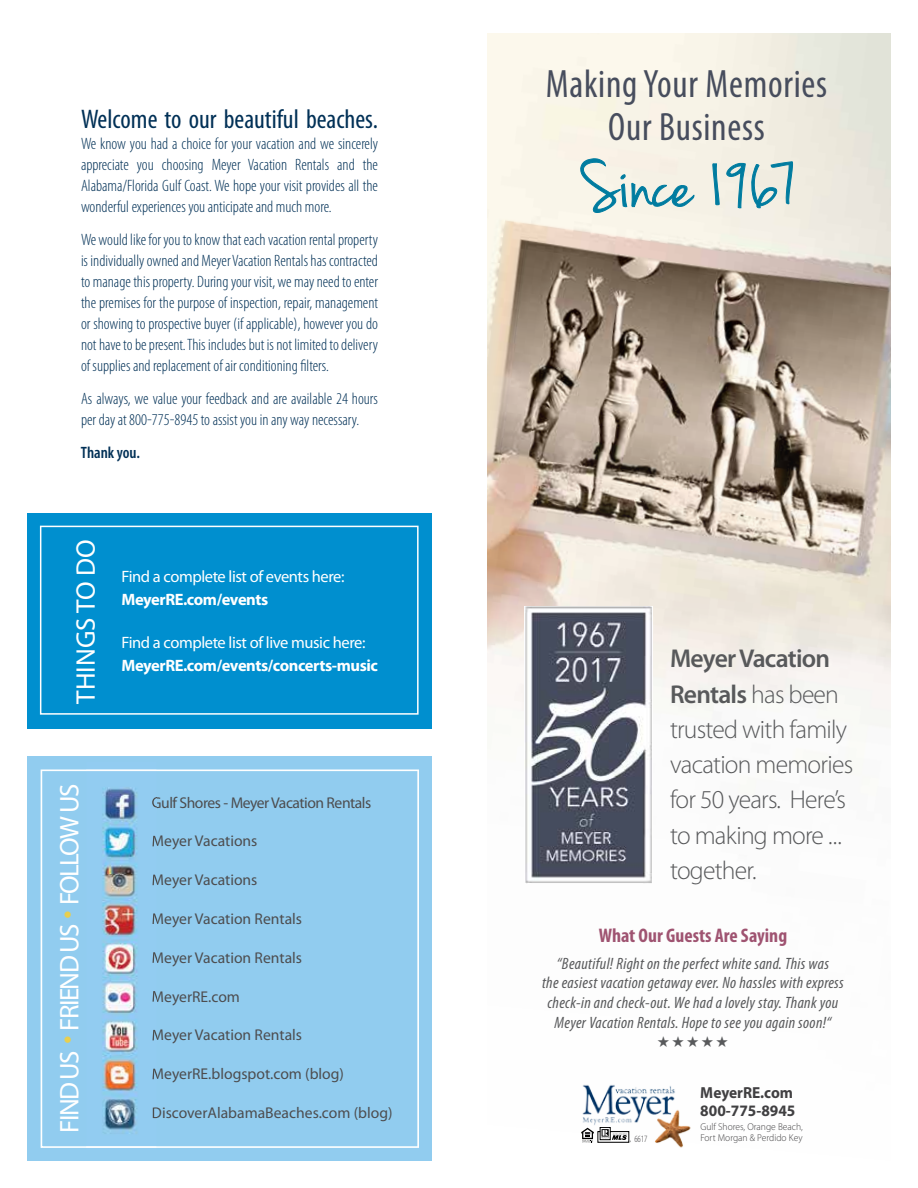
<style>
.page{position:relative;width:918px;height:1188px;background:#fff}
.page>*{position:absolute;margin:0;border:0;box-sizing:border-box;transform-origin:0 0}
.t1{font:72.3px "Jenna Sue";letter-spacing:-.01em;color:#007ca0;scale:1.17 1}
.t2{font:condensed 39.75px/43px "Myriad Pro";letter-spacing:.02em;color:#474d5d;text-align:center;scale:.96 1}
.t3{font:condensed 27px "Myriad Pro";color:#003056}
.t4{font:27px "Myriad Pro";letter-spacing:-.06em;color:#fff}
.t5{font:27px "Myriad Pro";color:#fff}
.t6{font:300 25.95px/35.2px "Myriad Pro";letter-spacing:-.03em;color:#58595b}
.t7{font:700 condensed 19.8px "Myriad Pro";color:#9f5371}
.t8{font:300 condensed 16.5px/21px "Myriad Pro";color:#003056;text-align:justify}
.t9{font:italic condensed 16.5px/19.8px "Myriad Pro";letter-spacing:.02em;color:#58595b;text-align:center}
.t10{font:16.5px "Myriad Pro";letter-spacing:-.025em;color:#fff}
.t11{font:700 16.5px "Myriad Pro";letter-spacing:-.025em;color:#fff}
.t12{font:600 condensed 16.5px "Myriad Pro";color:#003056}
.t13{font:700 16.05px/17.9px "Myriad Pro";color:#414042;scale:.96 1}
.t14{font:15.6px "Myriad Pro";color:#4d4d4f}
.t15{font:15.6px "Myriad Pro";letter-spacing:-.03em;color:#4d4d4f}
.t16{font:300 9.9px/11.1px "Myriad Pro";color:#414042;scale:.96 1}
.t17{font:300 condensed 9.6px "Myriad Pro";color:#414042;scale:.96 1}
.s1{font-family:"Century Gothic";font-size:21px;color:#e8cf4f}
.s2{font-weight:600}
</style>
<div class="page">
<div style="left:27px;top:513px;width:405px;height:216px;background:#008fcf"></div>
<svg style="left:40px;top:526px;width:379px;height:189px"></svg>
<div style="left:27px;top:756px;width:405px;height:405px;background:#91ccef"></div>
<svg style="left:41px;top:770px;width:378px;height:378px"></svg>
<img style="left:86px;top:770px;width:71px;height:378px">
<img style="left:152px;top:796px;width:5px;height:15px">
<img style="left:153px;top:836px;width:4px;height:14px">
<img style="left:153px;top:875px;width:4px;height:14px">
<img style="left:153px;top:913px;width:4px;height:14px">
<img style="left:153px;top:952px;width:4px;height:14px">
<img style="left:153px;top:991px;width:4px;height:14px">
<img style="left:153px;top:1029px;width:4px;height:15px">
<img style="left:153px;top:1068px;width:4px;height:15px">
<img style="left:153px;top:1107px;width:4px;height:14px">
<img style="left:488px;top:33px;width:403px;height:851px">
<img style="left:582px;top:1084px;width:109px;height:64px">
<svg style="left:581px;top:1127px;width:50px;height:16px"></svg>
<img style="left:525px;top:606px;width:127px;height:277px">
<svg style="left:580px;top:158px;width:115px;height:55px;background:#dde5de"></svg>
<svg style="left:712px;top:163px;width:8px;height:42px"></svg>
<svg style="left:726px;top:162px;width:67px;height:47px;background:#ceddd8"></svg>
<h3 class="t3" style="left:81px;top:103px;width:299px">Welcome to our beautiful beaches.</h3>
<p class="t8" style="left:81px;top:134px;width:299px">We know you had a choice for your vacation and we sincerely appreciate you choosing Meyer Vacation Rentals and the Alabama/Florida Gulf Coast. We hope your visit provides all the wonderful experiences you anticipate and much more.</p>
<p class="t8" style="left:81px;top:230px;width:299px">We would like for you to know that each vacation rental property is individually owned and Meyer Vacation Rentals has contracted to manage this property. During your visit, we may need to enter the premises for the purpose of inspection, repair, management or showing to prospective buyer (if applicable), however you do not have to be present. This includes but is not limited to delivery of supplies and replacement of air conditioning filters.</p>
<p class="t8" style="left:81px;top:389px;width:299px">As always, we value your feedback and are available 24 hours per day at 800-775-8945 to assist you in any way necessary.</p>
<p class="t12" style="left:81px;top:443px;width:61px">Thank you.</p>
<h3 class="t5" style="left:69px;top:704px;width:166px;rotate:-90deg">THINGS TO DO</h3>
<p class="t10" style="left:122px;top:567px;width:225px">Find a complete list of events here:</p>
<p class="t11" style="left:122px;top:589px;width:148px">MeyerRE.com/events</p>
<p class="t10" style="left:122px;top:633px;width:245px">Find a complete list of live music here:</p>
<p class="t11" style="left:122px;top:655px;width:258px">MeyerRE.com/events/concerts-music</p>
<h3 class="t4" style="left:53px;top:1133px;width:350px;rotate:-90deg">FIND US <span class="s1">•</span> FRIEND US <span class="s1">•</span> FOLLOW US</h3>
<p class="t15" style="left:152px;top:793px;width:221px">Gulf Shores - Meyer Vacation Rentals</p>
<p class="t14" style="left:152px;top:832px;width:107px">Meyer Vacations</p>
<p class="t14" style="left:152px;top:870px;width:107px">Meyer Vacations</p>
<p class="t14" style="left:152px;top:909px;width:152px">Meyer Vacation Rentals</p>
<p class="t14" style="left:152px;top:948px;width:152px">Meyer Vacation Rentals</p>
<p class="t14" style="left:152px;top:987px;width:90px">MeyerRE.com</p>
<p class="t14" style="left:152px;top:1026px;width:152px">Meyer Vacation Rentals</p>
<p class="t14" style="left:152px;top:1064px;width:194px">MeyerRE.blogspot.com (blog)</p>
<p class="t14" style="left:152px;top:1103px;width:242px">DiscoverAlabamaBeaches.com (blog)</p>
<h2 class="t2" style="left:546px;top:62px;width:294px">Making Your Memories<br>Our Business</h2>
<h1 class="t1" style="left:581px;top:144px;width:184px">Since 1967</h1>
<h3 class="t6" style="left:670px;top:641px;width:185px"><span class="s2">Meyer Vacation<br>Rentals</span> has been trusted with family vacation memories for 50 years. Here’s to making more ... together.</h3>
<p class="t7" style="left:599px;top:923px;width:190px">What Our Guests Are Saying</p>
<p class="t9" style="left:542px;top:953px;width:303px">“Beautiful! Right on the perfect white sand. This was<br>the easiest vacation getaway ever. No hassles with express check-in and check-out. We had a lovely stay. Thank you Meyer Vacation Rentals. Hope to see you again soon!“</p>
<p class="t17" style="left:634px;top:1133px;width:15px">6617</p>
<p class="t13" style="left:700px;top:1083px;width:101px">MeyerRE.com<br>800-775-8945</p>
<p class="t16" style="left:700px;top:1121px;width:108px">Gulf Shores, Orange Beach,<br>Fort Morgan &amp; Perdido Key</p>
</div>
